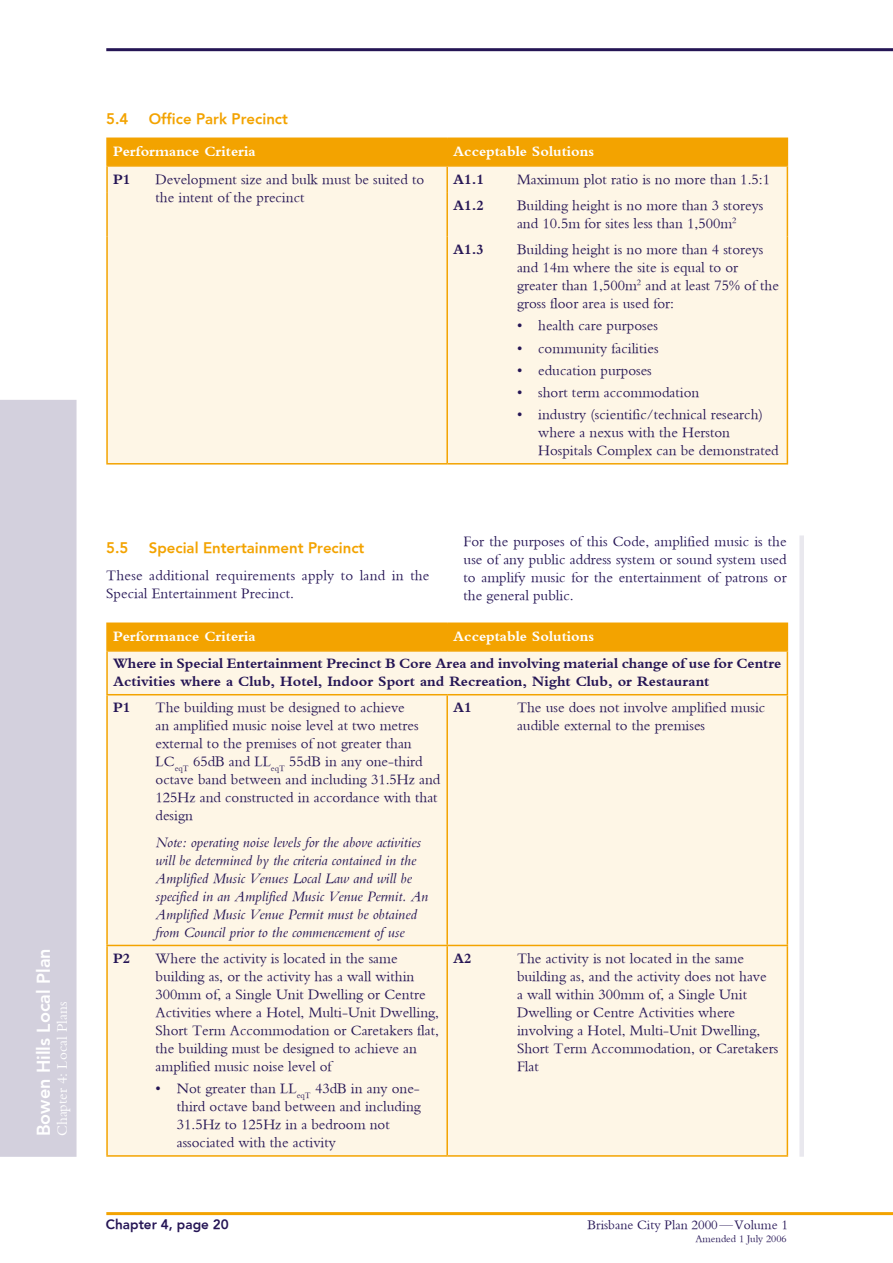
<style>
.page{position:relative;width:893px;height:1263px;background:#fff}
.page>*{position:absolute;margin:0;border:0;box-sizing:border-box;transform-origin:0 0}
.t1{font:800 18px "H Avenir";color:#fff}
.t2{font:15px/18px "Bembo";color:#251555}
.t3{font:italic 15px/18px "Bembo";color:#251555}
.t4{font:700 15px/18px "Bembo";letter-spacing:-.005em;color:#251555}
.t5{font:700 15px "Bembo";color:#fff}
.t6{font:800 15px "H Avenir";color:#f3a300}
.t7{font:15px "Bembo";color:#fff}
.t8{font:13.5px "Bembo";color:#251555}
.t9{font:800 13.5px "H Avenir";color:#251555}
.t10{font:10.5px "Bembo";color:#251555}
</style>
<div class="page">
<hr style="left:106px;top:48px;width:787px;height:3px;background:#251555">
<div style="left:0;top:400px;width:77px;height:757px;background:#d3d0dd"></div>
<hr style="left:106px;top:1212px;width:787px;height:3px;background:#f3a300">
<div style="left:108px;top:192px;width:679px;height:271px;background:#fef6e6"></div>
<hr style="left:106px;top:138px;width:341px;height:1px;background:#f3a300">
<hr style="left:106px;top:139px;width:2px;height:26px;background:#f3a300">
<hr style="left:106px;top:165px;width:341px;height:2px;background:#f3a300">
<hr style="left:106px;top:167px;width:2px;height:25px;background:#f3a300">
<svg style="left:107px;top:138px;width:681px;height:54px;background:#f8c96b"></svg>
<hr style="left:106px;top:192px;width:2px;height:44px;background:#f3a300">
<hr style="left:446px;top:192px;width:2px;height:44px;background:#f3a300">
<hr style="left:787px;top:192px;width:1px;height:44px;background:#f3a300">
<hr style="left:106px;top:236px;width:2px;height:227px;background:#f3a300">
<hr style="left:446px;top:236px;width:2px;height:227px;background:#f3a300">
<hr style="left:787px;top:236px;width:1px;height:227px;background:#f3a300">
<hr style="left:106px;top:463px;width:341px;height:1px;background:#f3a300">
<hr style="left:447px;top:463px;width:341px;height:1px;background:#f3a300">
<div style="left:799px;top:535px;width:5px;height:622px;background:#e9e8ee"></div>
<div style="left:108px;top:652px;width:679px;height:503px;background:#fef6e6"></div>
<hr style="left:106px;top:622px;width:341px;height:2px;background:#f3a300">
<hr style="left:106px;top:624px;width:2px;height:26px;background:#f3a300">
<hr style="left:447px;top:622px;width:341px;height:2px;background:#f3a300">
<div style="left:108px;top:623px;width:680px;height:27px;background:#f3a300"></div>
<hr style="left:106px;top:650px;width:341px;height:2px;background:#f3a300">
<hr style="left:106px;top:652px;width:2px;height:42px;background:#f3a300">
<hr style="left:447px;top:650px;width:341px;height:2px;background:#f3a300">
<hr style="left:787px;top:652px;width:1px;height:42px;background:#f3a300">
<hr style="left:106px;top:694px;width:341px;height:1px;background:#f3a300">
<hr style="left:106px;top:695px;width:2px;height:250px;background:#f3a300">
<hr style="left:447px;top:694px;width:341px;height:1px;background:#f3a300">
<hr style="left:446px;top:695px;width:2px;height:250px;background:#f3a300">
<hr style="left:787px;top:695px;width:1px;height:250px;background:#f3a300">
<hr style="left:106px;top:945px;width:341px;height:1px;background:#f3a300">
<hr style="left:106px;top:946px;width:2px;height:209px;background:#f3a300">
<hr style="left:447px;top:945px;width:341px;height:1px;background:#f3a300">
<hr style="left:446px;top:946px;width:2px;height:209px;background:#f3a300">
<hr style="left:787px;top:946px;width:1px;height:209px;background:#f3a300">
<hr style="left:106px;top:1155px;width:341px;height:2px;background:#f3a300">
<hr style="left:447px;top:1155px;width:341px;height:2px;background:#f3a300">
<p class="t1" style="left:33px;top:1136px;width:190px;rotate:-90deg">Bowen Hills Local Plan</p>
<p class="t7" style="left:53px;top:1136px;width:136px;rotate:-90deg">Chapter 4: Local Plans</p>
<p class="t6" style="left:106px;top:110px;width:24px">5.4</p>
<p class="t6" style="left:149px;top:110px;width:141px">Office Park Precinct</p>
<p class="t5" style="left:113px;top:143px;width:144px">Performance Criteria</p>
<p class="t5" style="left:453px;top:143px;width:142px">Acceptable Solutions</p>
<p class="t4" style="left:113px;top:170px;width:19px">P1</p>
<p class="t2" style="left:156px;top:170px;width:270px">Development size and bulk must be suited to the intent of the precinct</p>
<p class="t4" style="left:453px;top:170px;width:32px">A1.1</p>
<p class="t2" style="left:517px;top:170px;width:255px">Maximum plot ratio is no more than 1.5:1</p>
<p class="t4" style="left:453px;top:196px;width:32px">A1.2</p>
<p class="t2" style="left:517px;top:196px;width:248px">Building height is no more than 3 storeys and 10.5m for sites less than 1,500m<sup>2</sup></p>
<p class="t4" style="left:453px;top:240px;width:32px">A1.3</p>
<p class="t2" style="left:517px;top:240px;width:263px">Building height is no more than 4 storeys and 14m where the site is equal to or greater than 1,500m<sup>2</sup> and at least 75% of the gross floor area is used for:</p>
<p class="t2" style="left:517px;top:316px;width:142px">• health care purposes</p>
<p class="t2" style="left:517px;top:338px;width:143px">• community facilities</p>
<p class="t2" style="left:517px;top:361px;width:136px">• education purposes</p>
<p class="t2" style="left:517px;top:383px;width:184px">• short term accommodation</p>
<p class="t2" style="left:538px;top:405px;width:242px;text-indent:-21px">• industry (scientific/technical research) where a nexus with the Herston<br>Hospitals Complex can be demonstrated</p>
<p class="t6" style="left:106px;top:539px;width:24px">5.5</p>
<p class="t6" style="left:149px;top:539px;width:217px">Special Entertainment Precinct</p>
<p class="t2" style="left:106px;top:566px;width:325px">These additional requirements apply to land in the<br>Special Entertainment Precinct.</p>
<p class="t2" style="left:464px;top:532px;width:325px;text-align:justify">For the purposes of this Code, amplified music is the use of any public address system or sound system used to amplify music for the entertainment of patrons or the general public.</p>
<p class="t5" style="left:113px;top:627px;width:144px">Performance Criteria</p>
<p class="t5" style="left:453px;top:627px;width:142px">Acceptable Solutions</p>
<p class="t4" style="left:113px;top:654px;width:670px">Where in Special Entertainment Precinct B Core Area and involving material change of use for Centre<br>Activities where a Club, Hotel, Indoor Sport and Recreation, Night Club, or Restaurant</p>
<p class="t4" style="left:113px;top:699px;width:19px">P1</p>
<p class="t2" style="left:156px;top:698px;width:286px">The building must be designed to achieve<br>an amplified music noise level at two metres external to the premises of not greater than LC<sub>eqT</sub> 65dB and LL<sub>eqT</sub> 55dB in any one-third octave band between and including 31.5Hz and 125Hz and constructed in accordance with that design</p>
<p class="t3" style="left:156px;top:833px;width:274px">Note: operating noise levels for the above activities will be determined by the criteria contained in the Amplified Music Venues Local Law and will be specified in an Amplified Music Venue Permit. An Amplified Music Venue Permit must be obtained from Council prior to the commencement of use</p>
<p class="t4" style="left:453px;top:699px;width:20px">A1</p>
<p class="t2" style="left:517px;top:698px;width:250px">The use does not involve amplified music audible external to the premises</p>
<p class="t4" style="left:113px;top:949px;width:19px">P2</p>
<p class="t2" style="left:156px;top:949px;width:285px">Where the activity is located in the same building as, or the activity has a wall within 300mm of, a Single Unit Dwelling or Centre Activities where a Hotel, Multi-Unit Dwelling, Short Term Accommodation or Caretakers flat, the building must be designed to achieve an amplified music noise level of</p>
<p class="t2" style="left:177px;top:1079px;width:246px;text-indent:-21px">• Not greater than LL<sub>eqT</sub> 43dB in any one&shy;third octave band between and including 31.5Hz to 125Hz in a bedroom not associated with the activity</p>
<p class="t4" style="left:453px;top:949px;width:20px">A2</p>
<p class="t2" style="left:517px;top:949px;width:263px">The activity is not located in the same building as, and the activity does not have<br>a wall within 300mm of, a Single Unit Dwelling or Centre Activities where involving a Hotel, Multi-Unit Dwelling, Short Term Accommodation, or Caretakers Flat</p>
<p class="t9" style="left:106px;top:1216px;width:124px">Chapter 4, page 20</p>
<p class="t8" style="left:588px;top:1217px;width:202px">Brisbane City Plan 2000—Volume 1</p>
<p class="t10" style="left:695px;top:1232px;width:93px">Amended 1 July 2006</p>
</div>
